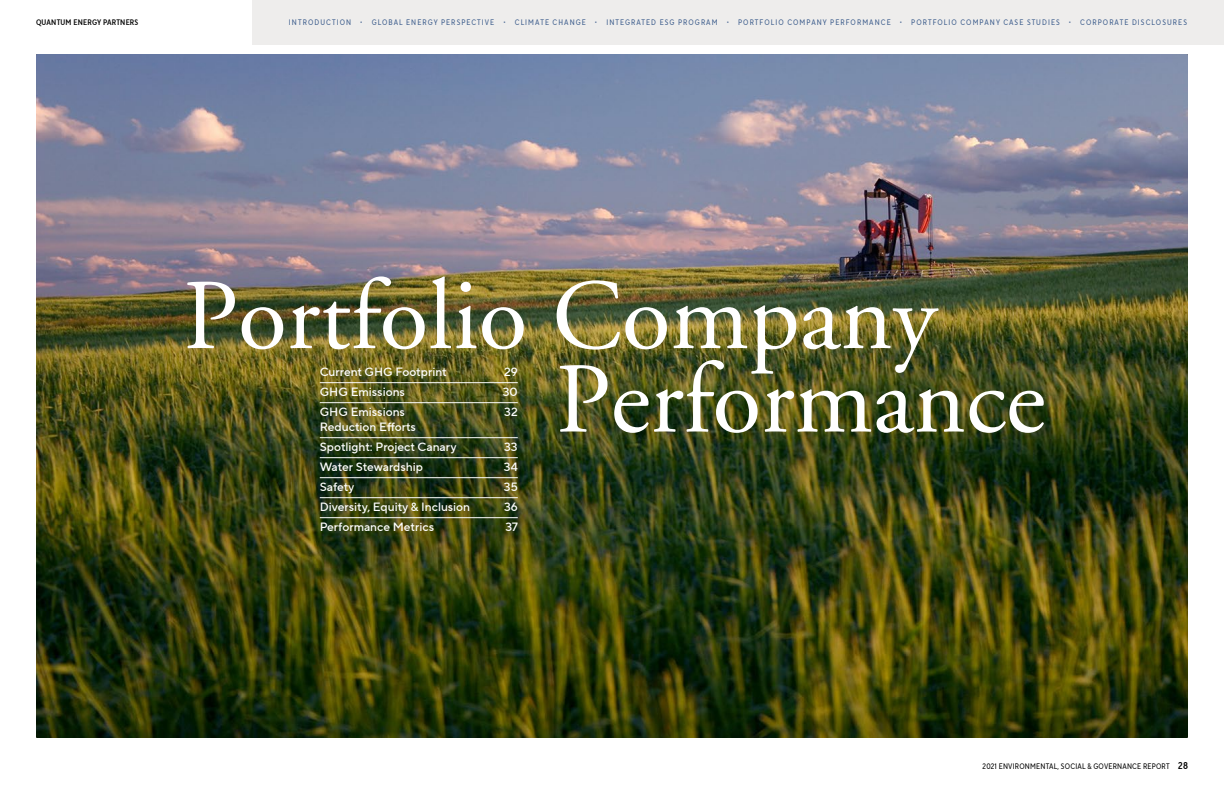
<style>
.page{position:relative;width:1224px;height:792px;background:#fff}
.page>*{position:absolute;margin:0;border:0;box-sizing:border-box;transform-origin:0 0}
.t1{font:100px/83.5px "Adobe Garamond";color:#fff}
.t2{font:500 12px/20px "TT Norms Pro";color:#fff}
.t3{font:8px "TT Norms Pro Cond";letter-spacing:.135em;color:#3e5e8d}
.t4{font:8px "TT Norms Pro Cond";letter-spacing:.025em;color:#000}
.t5{font:8px "TT Norms Pro Cond Dm Bd";letter-spacing:.025em;color:#000}
.s1{font-family:"TT Norms Pro Cond Dm Bd";font-size:10px}
</style>
<div class="page">
<div style="left:252px;top:0;width:972px;height:45px;background:#eeedec"></div>
<img style="left:36px;top:54px;width:1152px;height:684px">
<hr style="left:320px;top:382px;width:198px;height:1px;background:#fff">
<hr style="left:320px;top:402px;width:198px;height:1px;background:#fff">
<hr style="left:320px;top:437px;width:198px;height:1px;background:#fff">
<hr style="left:320px;top:457px;width:198px;height:1px;background:#fff">
<hr style="left:320px;top:477px;width:198px;height:1px;background:#fff">
<hr style="left:320px;top:497px;width:198px;height:1px;background:#fff">
<hr style="left:320px;top:517px;width:198px;height:1px;background:#fff">
<p class="t5" style="left:36px;top:17px;width:104px">QUANTUM ENERGY PARTNERS</p>
<p class="t3" style="left:289px;top:17px;width:900px">INTRODUCTION • GLOBAL ENERGY PERSPECTIVE • CLIMATE CHANGE • INTEGRATED ESG PROGRAM • PORTFOLIO COMPANY PERFORMANCE • PORTFOLIO COMPANY CASE STUDIES • CORPORATE DISCLOSURES</p>
<h1 class="t1" style="left:556px;top:277px;width:491px;text-indent:-373px">Portfolio Company<br>Performance</h1>
<p class="t2" style="left:320px;top:362px;width:128px">Current GHG Footprint</p>
<p class="t2" style="left:504px;top:362px;width:15px">29</p>
<p class="t2" style="left:320px;top:382px;width:87px">GHG Emissions</p>
<p class="t2" style="left:503px;top:382px;width:16px">30</p>
<p class="t2" style="left:320px;top:402px;width:87px">GHG Emissions</p>
<p class="t2" style="left:504px;top:402px;width:15px">32</p>
<p class="t2" style="left:320px;top:417px;width:138px">Reduction Efforts<br>Spotlight: Project Canary</p>
<p class="t2" style="left:504px;top:437px;width:15px">33</p>
<p class="t2" style="left:320px;top:457px;width:105px">Water Stewardship</p>
<p class="t2" style="left:504px;top:457px;width:15px">34</p>
<p class="t2" style="left:320px;top:477px;width:36px">Safety</p>
<p class="t2" style="left:504px;top:477px;width:15px">35</p>
<p class="t2" style="left:320px;top:497px;width:152px">Diversity, Equity &amp; Inclusion</p>
<p class="t2" style="left:504px;top:497px;width:15px">36</p>
<p class="t2" style="left:320px;top:517px;width:116px">Performance Metrics</p>
<p class="t2" style="left:505px;top:517px;width:14px">37</p>
<p class="t4" style="left:983px;top:760px;width:207px">2021 ENVIRONMENTAL, SOCIAL &amp; GOVERNANCE REPORT <span class="s1">28</span></p>
</div>
